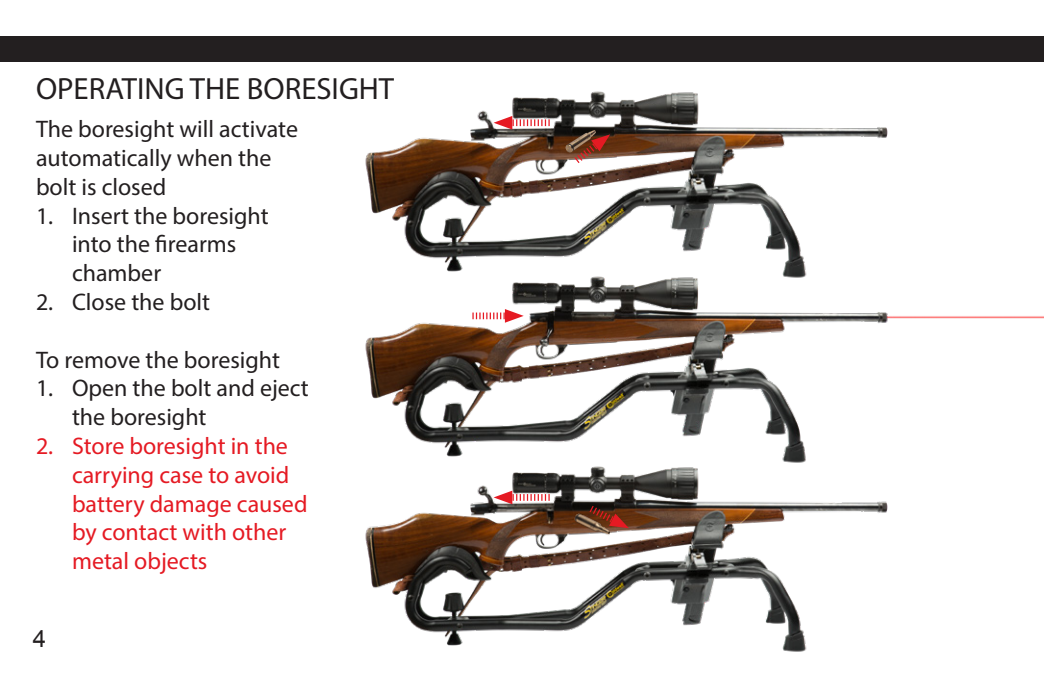
<style>
.page{position:relative;width:1044px;height:684px;background:#fff}
.page>*{position:absolute;margin:0;border:0;box-sizing:border-box;transform-origin:0 0}
.t1{font:30.8px "Myriad Pro";color:#231f20}
.t2{font:24px/28.8px "Myriad Pro";color:#231f20}
.t3{font:24px/28.8px "Myriad Pro";color:#e51a23}
.t4{font:24px "Arial";color:#231f20}
</style>
<div class="page">
<div style="left:0;top:36px;width:1044px;height:26px;background:#231f20"></div>
<img style="left:365px;top:91px;width:523px;height:173px">
<img style="left:365px;top:472px;width:523px;height:180px">
<img style="left:365px;top:264px;width:679px;height:208px">
<img style="left:565px;top:131px;width:30px;height:21px">
<img style="left:574px;top:510px;width:37px;height:26px">
<svg style="left:494px;top:116px;width:56px;height:14px"></svg>
<svg style="left:494px;top:491px;width:56px;height:13px"></svg>
<svg style="left:472px;top:309px;width:52px;height:14px"></svg>
<svg style="left:573px;top:134px;width:37px;height:31px"></svg>
<svg style="left:588px;top:504px;width:41px;height:24px"></svg>
<p class="t1" style="left:36px;top:70px;width:360px">OPERATING THE BORESIGHT</p>
<p class="t2" style="left:36px;top:114px;width:264px">The boresight will activate automatically when the bolt is closed</p>
<p class="t2" style="left:72px;top:201px;width:198px;text-indent:-36px">1. Insert the boresight into the firearms chamber</p>
<p class="t2" style="left:36px;top:287px;width:176px">2. Close the bolt</p>
<p class="t2" style="left:36px;top:345px;width:246px">To remove the boresight</p>
<p class="t2" style="left:72px;top:373px;width:238px;text-indent:-36px">1. Open the bolt and eject the boresight</p>
<p class="t3" style="left:72px;top:431px;width:237px;text-indent:-36px">2. Store boresight in the carrying case to avoid battery damage caused by contact with other metal objects</p>
<p class="t4" style="left:33px;top:623px;width:15px">4</p>
</div>
